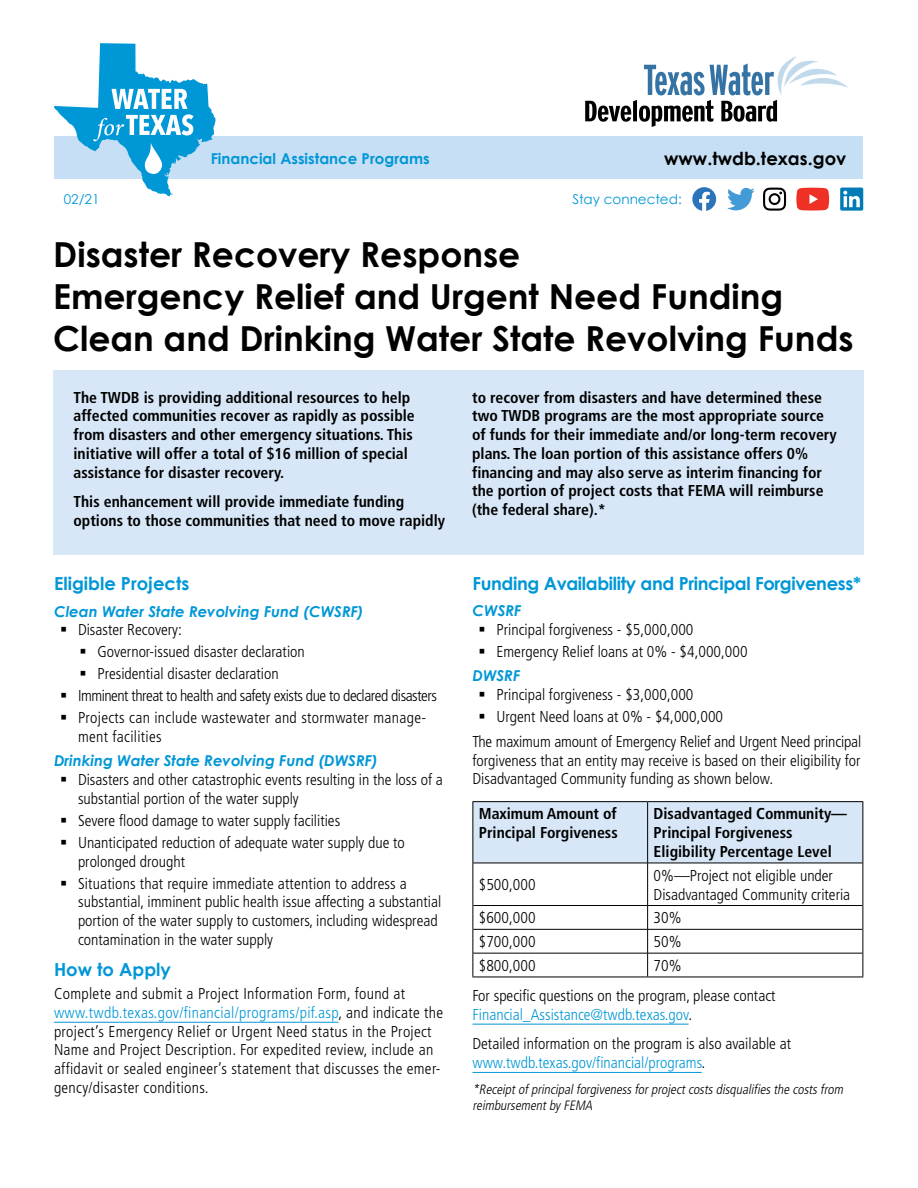
<style>
.page{position:relative;width:918px;height:1188px;background:#fff}
.page>*{position:absolute;margin:0;border:0;box-sizing:border-box;transform-origin:0 0}
.heading_1{font:700 34.5px/42px "Century Gothic";color:#000}
.heading_2{font:700 18px "Century Gothic";letter-spacing:-.02em;color:#0097d6}
.heading_2-2{font:700 18px "Century Gothic";color:#0097d6}
.t1{font:700 18px "Century Gothic";color:#000}
.body{font:300 condensed 15.75px/18.8px "Frutiger LT Std";color:#000}
.body_in_shaded_box{font:700 condensed 15.75px/18.8px "Frutiger LT Std";color:#000}
.body-2{font:300 condensed 15.75px/18.8px "Frutiger LT Std";letter-spacing:.02em;color:#000}
.body-3{font:700 condensed 15.75px/18.8px "Frutiger LT Std";color:#000}
.body-4{font:300 condensed 15.75px "Frutiger LT Std";letter-spacing:-.03em;color:#000}
.heading_3{font:italic 700 15px "Century Gothic";color:#0097d6}
.t2{font:700 15px "Century Gothic";color:#0097d6}
.body-5{font:italic 300 condensed 13.5px/15.8px "Frutiger LT Std";color:#000}
.t3{font:13.5px "Century Gothic";color:#0097d6}
.s1{color:#0097d6}
</style>
<div class="page">
<div style="left:55px;top:137px;width:808px;height:42px;background:#c7dff4"></div>
<svg style="left:585px;top:56px;width:263px;height:71px"></svg>
<svg style="left:54px;top:43px;width:162px;height:154px"></svg>
<svg style="left:692px;top:187px;width:24px;height:24px"></svg>
<svg style="left:727px;top:188px;width:28px;height:22px"></svg>
<svg style="left:763px;top:188px;width:23px;height:23px"></svg>
<svg style="left:840px;top:188px;width:23px;height:23px"></svg>
<svg style="left:796px;top:188px;width:33px;height:23px"></svg>
<div style="left:53px;top:370px;width:811px;height:185px;background:#d7e7f7"></div>
<hr style="left:54px;top:1022px;width:284px;height:1px;background:#0097d6">
<hr style="left:472px;top:1024px;width:217px;height:1px;background:#0097d6">
<hr style="left:472px;top:1072px;width:230px;height:1px;background:#0097d6">
<div style="left:473px;top:802px;width:389px;height:61px;background:#d7e7f7"></div>
<hr style="left:472px;top:801px;width:176px;height:1px;background:#000">
<hr style="left:472px;top:802px;width:1px;height:61px;background:#000">
<hr style="left:648px;top:801px;width:215px;height:1px;background:#000">
<hr style="left:862px;top:802px;width:1px;height:61px;background:#000">
<hr style="left:472px;top:863px;width:1px;height:43px;background:#000">
<hr style="left:862px;top:863px;width:1px;height:43px;background:#000">
<svg style="left:472px;top:906px;width:1px;height:71px"></svg>
<svg style="left:862px;top:906px;width:1px;height:71px"></svg>
<hr style="left:472px;top:977px;width:176px;height:1px;background:#000">
<hr style="left:648px;top:977px;width:215px;height:1px;background:#000">
<hr style="left:647px;top:802px;width:1px;height:61px;background:#000">
<hr style="left:473px;top:863px;width:175px;height:1px;background:#000">
<hr style="left:648px;top:863px;width:214px;height:1px;background:#000">
<hr style="left:647px;top:863px;width:1px;height:42px;background:#000">
<hr style="left:473px;top:905px;width:175px;height:1px;background:#000">
<hr style="left:648px;top:905px;width:214px;height:1px;background:#000">
<hr style="left:473px;top:929px;width:175px;height:1px;background:#000">
<hr style="left:648px;top:929px;width:214px;height:1px;background:#000">
<hr style="left:473px;top:953px;width:175px;height:1px;background:#000">
<hr style="left:648px;top:953px;width:214px;height:1px;background:#000">
<svg style="left:647px;top:906px;width:1px;height:71px"></svg>
<p class="t2" style="left:211px;top:147px;width:220px">Financial Assistance Programs</p>
<p class="t1" style="left:664px;top:145px;width:184px">www.twdb.texas.gov</p>
<p class="t3" style="left:572px;top:190px;width:111px">Stay connected:</p>
<h1 class="heading_1" style="left:53px;top:232px;width:802px">Disaster Recovery Response<br>Emergency Relief and Urgent Need Funding<br>Clean and Drinking Water State Revolving Funds</h1>
<p class="body_in_shaded_box" style="left:74px;top:388px;width:343px">The TWDB is providing additional resources to help affected communities recover as rapidly as possible from disasters and other emergency situations. This initiative will offer a total of $16 million of special assistance for disaster recovery.</p>
<p class="body_in_shaded_box" style="left:74px;top:492px;width:373px">This enhancement will provide immediate funding options to those communities that need to move rapidly</p>
<p class="t3" style="left:64px;top:190px;width:37px">02/21</p>
<p class="body_in_shaded_box" style="left:472px;top:388px;width:366px">to recover from disasters and have determined these two TWDB programs are the most appropriate source of funds for their immediate and/or long-term recovery plans. The loan portion of this assistance offers 0% financing and may also serve as interim financing for the portion of project costs that FEMA will reimburse (the federal share).*</p>
<h2 class="heading_2-2" style="left:54px;top:570px;width:137px">Eligible Projects</h2>
<h3 class="heading_3" style="left:54px;top:600px;width:311px">Clean Water State Revolving Fund (CWSRF)</h3>
<p class="body" style="left:60px;top:621px;width:123px">▪ Disaster Recovery:</p>
<p class="body" style="left:80px;top:643px;width:227px">▪ Governor-issued disaster declaration</p>
<p class="body" style="left:80px;top:665px;width:201px">▪ Presidential disaster declaration</p>
<p class="body-4" style="left:60px;top:687px;width:378px">▪ Imminent threat to health and safety exists due to declared disasters</p>
<p class="body-2" style="left:78px;top:709px;width:350px;text-indent:-18px">▪ Projects can include wastewater and stormwater manage&shy;ment facilities</p>
<h3 class="heading_3" style="left:54px;top:750px;width:325px">Drinking Water State Revolving Fund (DWSRF)</h3>
<p class="body" style="left:78px;top:771px;width:366px;text-indent:-18px">▪ Disasters and other catastrophic events resulting in the loss of a substantial portion of the water supply</p>
<p class="body" style="left:60px;top:811px;width:282px">▪ Severe flood damage to water supply facilities</p>
<p class="body" style="left:78px;top:833px;width:328px;text-indent:-18px">▪ Unanticipated reduction of adequate water supply due to prolonged drought</p>
<p class="body" style="left:78px;top:874px;width:365px;text-indent:-18px">▪ Situations that require immediate attention to address a substantial, imminent public health issue affecting a substantial portion of the water supply to customers, including widespread contamination in the water supply</p>
<h2 class="heading_2-2" style="left:54px;top:956px;width:118px">How to Apply</h2>
<p class="body-2" style="left:54px;top:984px;width:391px">Complete and submit a Project Information Form, found at <span class="s1">www.twdb.texas.gov/financial/programs/pif.asp</span>, and indicate the project’s Emergency Relief or Urgent Need status in the Project Name and Project Description. For expedited review, include an affidavit or sealed engineer’s statement that discusses the emer&shy;gency/disaster conditions.</p>
<h2 class="heading_2" style="left:472px;top:570px;width:390px">Funding Availability and Principal Forgiveness*</h2>
<h3 class="heading_3" style="left:472px;top:599px;width:50px">CWSRF</h3>
<p class="body" style="left:478px;top:620px;width:216px">▪ Principal forgiveness - $5,000,000</p>
<p class="body" style="left:478px;top:642px;width:271px">▪ Emergency Relief loans at 0% - $4,000,000</p>
<h3 class="heading_3" style="left:472px;top:664px;width:49px">DWSRF</h3>
<p class="body" style="left:478px;top:685px;width:216px">▪ Principal forgiveness - $3,000,000</p>
<p class="body" style="left:478px;top:707px;width:246px">▪ Urgent Need loans at 0% - $4,000,000</p>
<p class="body" style="left:472px;top:732px;width:390px;text-align:justify">The maximum amount of Emergency Relief and Urgent Need principal forgiveness that an entity may receive is based on their eligibility for Disadvantaged Community funding as shown below.</p>
<p class="body-3" style="left:479px;top:805px;width:140px">Maximum Amount of<br>Principal Forgiveness</p>
<p class="body-3" style="left:654px;top:805px;width:195px">Disadvantaged Community—<br>Principal Forgiveness<br>Eligibility Percentage Level</p>
<p class="body" style="left:479px;top:876px;width:58px">$500,000</p>
<p class="body" style="left:654px;top:866px;width:198px">0%—Project not eligible under<br>Disadvantaged Community criteria</p>
<p class="body" style="left:479px;top:909px;width:58px">$600,000</p>
<p class="body" style="left:654px;top:909px;width:29px">30%</p>
<p class="body" style="left:479px;top:933px;width:58px">$700,000</p>
<p class="body" style="left:654px;top:933px;width:29px">50%</p>
<p class="body" style="left:479px;top:956px;width:58px">$800,000</p>
<p class="body" style="left:654px;top:956px;width:29px">70%</p>
<p class="body" style="left:472px;top:986px;width:305px">For specific questions on the program, please contact<br><span class="s1">Financial_Assistance@twdb.texas.gov</span>.</p>
<p class="body" style="left:472px;top:1035px;width:320px">Detailed information on the program is also available at <span class="s1">www.twdb.texas.gov/financial/programs</span>.</p>
<p class="body-5" style="left:472px;top:1082px;width:375px">*Receiptofprincipalforgivenessforprojectcostsdisqualifiesthe costsfrom reimbursementbyFEMA</p>
</div>
